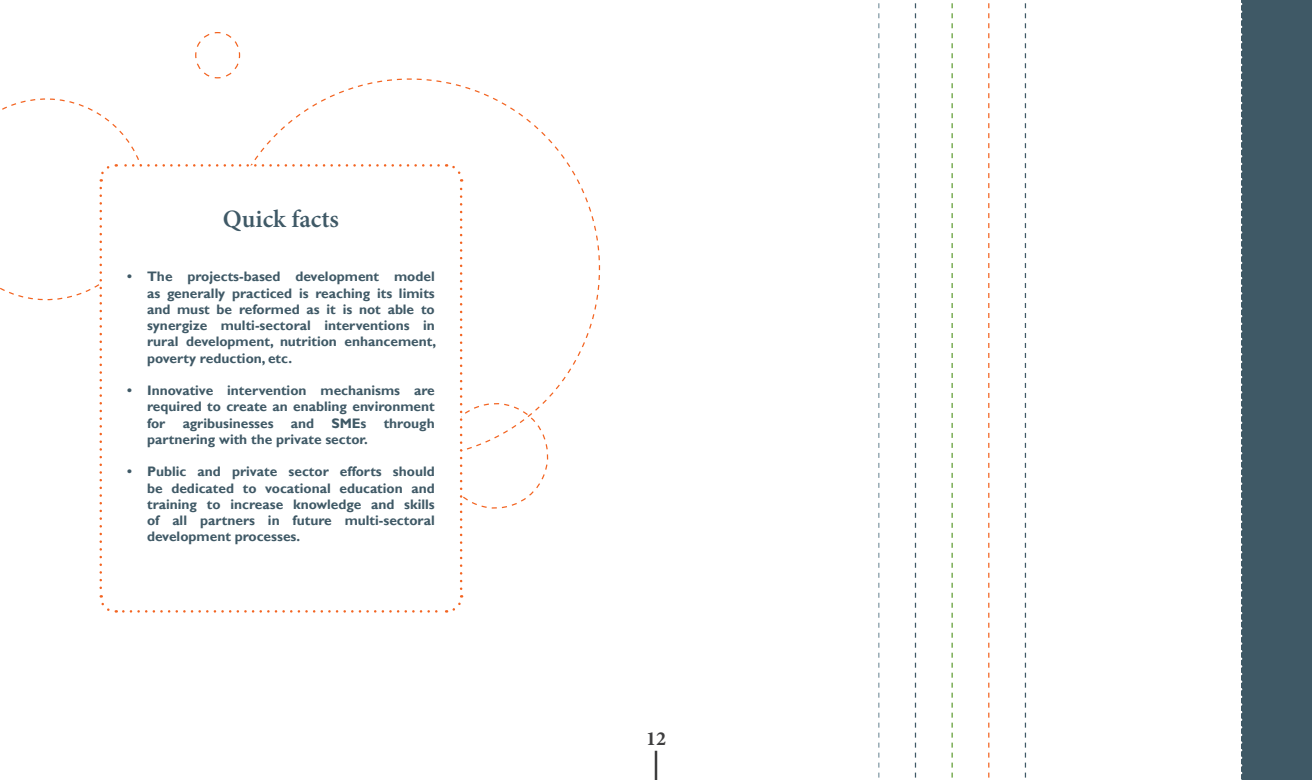
<style>
.page{position:relative;width:1312px;height:780px;background:#fff}
.page>*{position:absolute;margin:0;border:0;box-sizing:border-box;transform-origin:0 0}
.t1{font:600 25px "Minion Pro";color:#3f5966}
.t2{font:700 20px "Minion Pro";color:#3e3e3f}
.Bullets{font:700 13.75px/16.2px "Gill Sans";color:#3f5966;text-align:justify}
</style>
<div class="page">
<hr style="left:654px;top:750px;width:3px;height:30px;background:#3e3e3f">
<div style="left:1240px;top:0;width:71px;height:780px;background:#3f5966"></div>
<svg style="left:1240px;top:0;width:1px;height:780px"></svg>
<svg style="left:0;top:32px;width:601px;height:581px"></svg>
<svg style="left:951px;top:3px;width:1px;height:775px"></svg>
<svg style="left:914px;top:3px;width:1px;height:775px"></svg>
<svg style="left:878px;top:3px;width:1px;height:775px"></svg>
<svg style="left:988px;top:3px;width:1px;height:775px"></svg>
<svg style="left:1024px;top:3px;width:1px;height:775px"></svg>
<p class="t1" style="left:223px;top:202px;width:118px">Quick facts</p>
<p class="Bullets" style="left:147px;top:269px;width:290px;text-indent:-20px">• The projects-based development model as generally practiced is reaching its limits and must be reformed as it is not able to synergize multi-sectoral interventions in rural development, nutrition enhancement, poverty reduction, etc.</p>
<p class="Bullets" style="left:147px;top:382px;width:289px;text-indent:-20px">• Innovative intervention mechanisms are required to create an enabling environment for</p>
<p class="Bullets" style="left:183px;top:415px;width:92px">agribusinesses</p>
<p class="Bullets" style="left:291px;top:415px;width:25px">and</p>
<p class="Bullets" style="left:331px;top:415px;width:37px">SMEs</p>
<p class="Bullets" style="left:383px;top:415px;width:53px">through</p>
<p class="Bullets" style="left:147px;top:431px;width:222px">partnering with the private sector.</p>
<p class="Bullets" style="left:147px;top:464px;width:289px;text-indent:-20px">• Public and private sector efforts should be dedicated to vocational education and training to increase knowledge and skills of all partners in future multi-sectoral development processes.</p>
<h2 class="t2" style="left:646px;top:724px;width:22px">12</h2>
</div>
